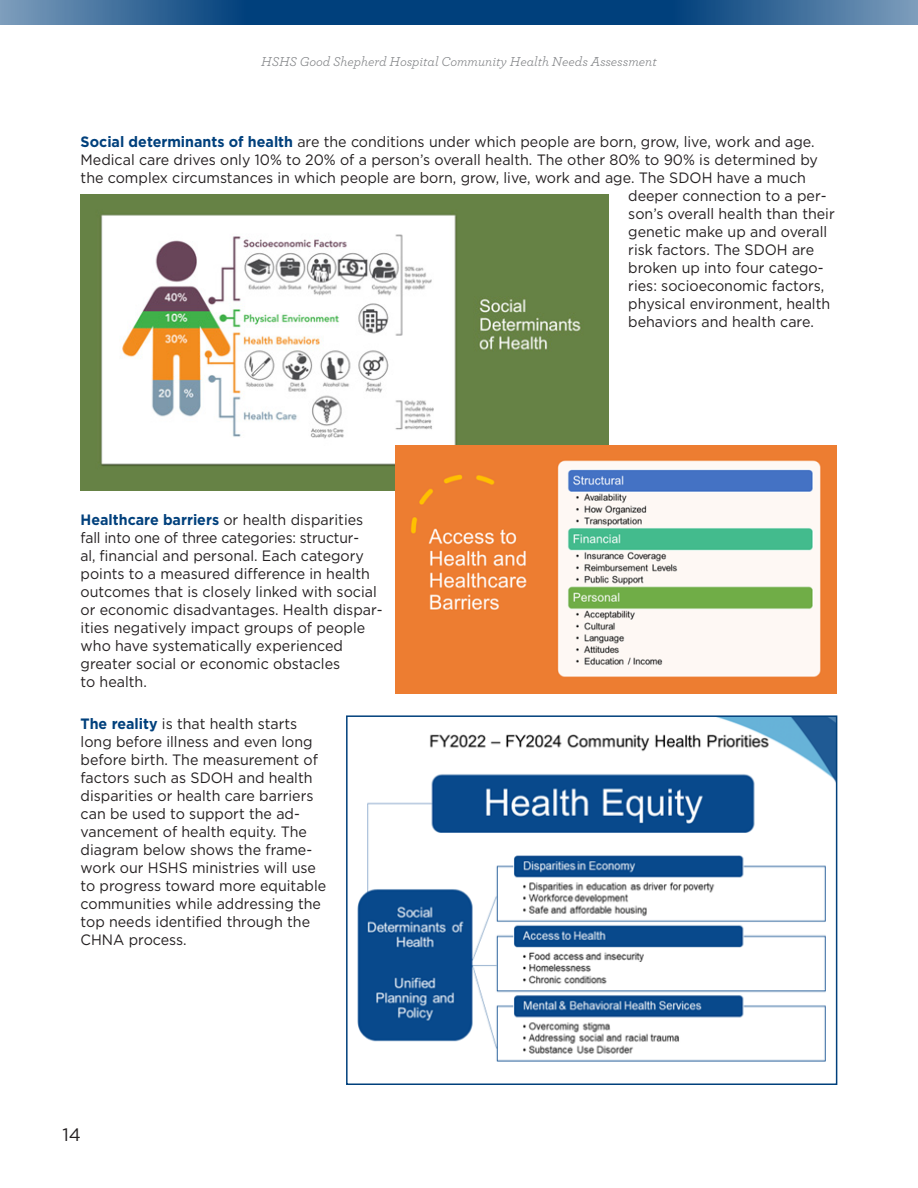
<style>
.page{position:relative;width:918px;height:1188px;background:#fff}
.page>*{position:absolute;margin:0;border:0;box-sizing:border-box;transform-origin:0 0}
.t1{font:18px "Gotham";color:#231f20}
.t2{font:15px/18px "Gotham";color:#231f20;scale:.95 1}
.t3{font:italic 13.5px "Archer";color:#808285}
.s1{font-weight:700;color:#00407c}
</style>
<div class="page">
<svg style="left:0;top:0;width:458px;height:25px;background:#22598d"></svg>
<svg style="left:458px;top:0;width:460px;height:25px;background:#21588c"></svg>
<img style="left:357px;top:718px;width:477px;height:344px">
<div style="left:346px;top:715px;width:491px;height:370px;border:2px solid #00407c"></div>
<img style="left:81px;top:194px;width:527px;height:297px">
<img style="left:396px;top:445px;width:441px;height:249px">
<p class="t3" style="left:261px;top:52px;width:397px">HSHS Good Shepherd Hospital Community Health Needs Assessment</p>
<p class="t2" style="left:81px;top:132px;width:774px"><span class="s1">Social determinants of health</span> are the conditions under which people are born, grow, live, work and age.</p>
<p class="t2" style="left:81px;top:150px;width:778px">Medical care drives only 10% to 20% of a person’s overall health. The other 80% to 90% is determined by</p>
<p class="t2" style="left:81px;top:168px;width:765px">the complex circumstances in which people are born, grow, live, work and age. The SDOH have a much</p>
<p class="t2" style="left:628px;top:186px;width:210px">deeper connection to a per-</p>
<p class="t2" style="left:628px;top:204px;width:219px">son’s overall health than their</p>
<p class="t2" style="left:628px;top:222px;width:211px">genetic make up and overall</p>
<p class="t2" style="left:628px;top:240px;width:197px">risk factors. The SDOH are</p>
<p class="t2" style="left:628px;top:258px;width:207px">broken up into four catego-</p>
<p class="t2" style="left:628px;top:276px;width:208px">ries: socioeconomic factors,</p>
<p class="t2" style="left:628px;top:294px;width:214px">physical environment, health</p>
<p class="t2" style="left:628px;top:312px;width:197px">behaviors and health care.</p>
<p class="t2" style="left:81px;top:510px;width:319px"><span class="s1">Healthcare barriers</span> or health disparities fall into one of three categories: structur-<br>al, financial and personal. Each category points to a measured difference in health outcomes that is closely linked with social or economic disadvantages. Health dispar&shy;ities negatively impact groups of people who have systematically experienced greater social or economic obstacles</p>
<p class="t2" style="left:81px;top:672px;width:71px">to health.</p>
<p class="t2" style="left:81px;top:714px;width:260px"><span class="s1">The reality</span> is that health starts long before illness and even long before birth. The measurement of factors such as SDOH and health disparities or health care barriers can be used to support the ad&shy;vancement of health equity. The diagram below shows the frame&shy;work our HSHS ministries will use to progress toward more equitable communities while addressing the top needs identified through the<br>CHNA process.</p>
<p class="t1" style="left:62px;top:1123px;width:20px">14</p>
</div>
